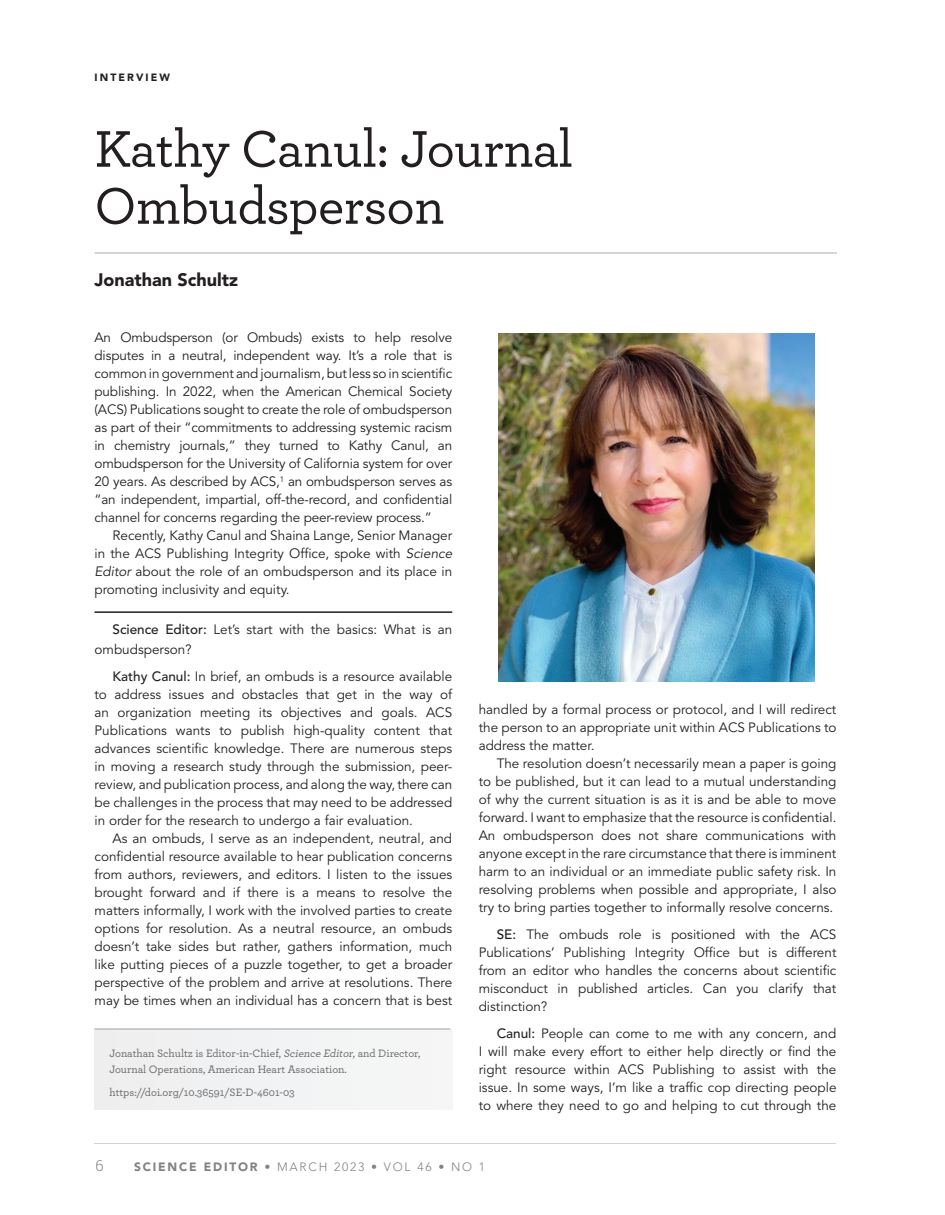
<style>
.page{position:relative;width:945px;height:1215px;background:#fff}
.page>*{position:absolute;margin:0;border:0;box-sizing:border-box;transform-origin:0 0}
.t1{font:500 54px/57px "Archer";letter-spacing:-.015em;color:#231f20}
.t2{font:900 18px "Avenir LT Std";color:#231f20}
.t3{font:300 15px "Roboto Slab";color:#808285}
.t4{font:13.5px/18px "Avenir LT Std";color:#231f20;text-align:justify}
.t5{font:300 12px "Avenir LT Std";letter-spacing:.15em;color:#808285}
.t6{font:500 11.25px/16.5px "Archer";color:#69696c}
.t7{font:900 10.5px "Avenir LT Std";letter-spacing:.2em;color:#231f20}
.s1{font-style:italic}
.s2{font-weight:500}
.s3{font-weight:900}
</style>
<div class="page">
<hr style="left:94px;top:1143px;width:742px;height:1px;background:#d1d2d4">
<hr style="left:94px;top:252px;width:743px;height:2px;background:#c7c8ca">
<hr style="left:94px;top:1028px;width:356px;height:2px;background:#bcbdc0">
<hr style="left:94px;top:611px;width:358px;height:2px;background:#231f20">
<img style="left:498px;top:334px;width:317px;height:347px">
<p class="t7" style="left:94px;top:71px;width:77px">INTERVIEW</p>
<p class="t1" style="left:94px;top:117px;width:480px">Kathy Canul: Journal<br>Ombudsperson</p>
<p class="t2" style="left:94px;top:269px;width:145px">Jonathan Schultz</p>
<p class="t4" style="left:94px;top:329px;width:359px">An Ombudsperson (or Ombuds) exists to help resolve</p>
<p class="t4" style="left:94px;top:347px;width:359px">disputes in a neutral, independent way. It’s a role that is</p>
<p class="t4" style="left:94px;top:365px;width:359px">common in government and journalism, but less so in scientific</p>
<p class="t4" style="left:94px;top:383px;width:359px">publishing. In 2022, when the American Chemical Society</p>
<p class="t4" style="left:94px;top:401px;width:359px">(ACS) Publications sought to create the role of ombudsperson</p>
<p class="t4" style="left:94px;top:419px;width:359px">as part of their “commitments to addressing systemic racism</p>
<p class="t4" style="left:94px;top:437px;width:359px">in chemistry journals,” they turned to Kathy Canul, an</p>
<p class="t4" style="left:94px;top:455px;width:359px">ombudsperson for the University of California system for over</p>
<p class="t4" style="left:94px;top:473px;width:359px">20 years. As described by ACS,<sup>1</sup> an ombudsperson serves as</p>
<p class="t4" style="left:95px;top:491px;width:359px">“an independent, impartial, off-the-record, and confidential</p>
<p class="t4" style="left:95px;top:509px;width:339px">channel for concerns regarding the peer-review process.”</p>
<p class="t4" style="left:113px;top:527px;width:341px">Recently, Kathy Canul and Shaina Lange, Senior Manager</p>
<p class="t4" style="left:95px;top:545px;width:359px">in the ACS Publishing Integrity Office, spoke with <span class="s1">Science</span></p>
<p class="t4" style="left:95px;top:563px;width:359px"><span class="s1">Editor</span> about the role of an ombudsperson and its place in</p>
<p class="t4" style="left:95px;top:581px;width:197px">promoting inclusivity and equity.</p>
<p class="t4" style="left:95px;top:620px;width:359px;line-height:19.8px;text-indent:18px"><span class="s2">Science Editor:</span> Let’s start with the basics: What is an ombudsperson?</p>
<p class="t4" style="left:113px;top:667px;width:341px"><span class="s2">Kathy Canul:</span> In brief, an ombuds is a resource available</p>
<p class="t4" style="left:95px;top:685px;width:359px">to address issues and obstacles that get in the way of</p>
<p class="t4" style="left:95px;top:703px;width:359px">an organization meeting its objectives and goals. ACS</p>
<p class="t4" style="left:95px;top:721px;width:359px">Publications wants to publish high-quality content that</p>
<p class="t4" style="left:95px;top:739px;width:359px">advances scientific knowledge. There are numerous steps</p>
<p class="t4" style="left:95px;top:757px;width:359px">in moving a research study through the submission, peer-</p>
<p class="t4" style="left:95px;top:775px;width:359px">review, and publication process, and along the way, there can</p>
<p class="t4" style="left:95px;top:793px;width:359px">be challenges in the process that may need to be addressed</p>
<p class="t4" style="left:95px;top:811px;width:320px">in order for the research to undergo a fair evaluation.</p>
<p class="t4" style="left:113px;top:829px;width:341px">As an ombuds, I serve as an independent, neutral, and</p>
<p class="t4" style="left:95px;top:847px;width:359px">confidential resource available to hear publication concerns</p>
<p class="t4" style="left:95px;top:865px;width:359px">from authors, reviewers, and editors. I listen to the issues</p>
<p class="t4" style="left:95px;top:883px;width:359px">brought forward and if there is a means to resolve the</p>
<p class="t4" style="left:95px;top:901px;width:359px">matters informally, I work with the involved parties to create</p>
<p class="t4" style="left:95px;top:919px;width:359px">options for resolution. As a neutral resource, an ombuds</p>
<p class="t4" style="left:95px;top:937px;width:359px">doesn’t take sides but rather, gathers information, much</p>
<p class="t4" style="left:95px;top:955px;width:359px">like putting pieces of a puzzle together, to get a broader</p>
<p class="t4" style="left:95px;top:973px;width:359px">perspective of the problem and arrive at resolutions. There</p>
<p class="t4" style="left:95px;top:991px;width:359px">may be times when an individual has a concern that is best</p>
<p class="t6" style="left:109px;top:1044px;width:312px">Jonathan Schultz is Editor-in-Chief, <span class="s1">Science Editor</span>, and Director,<br>Journal Operations, American Heart Association.</p>
<p class="t6" style="left:109px;top:1083px;width:187px">https://doi.org/10.36591/SE-D-4601-03</p>
<p class="t4" style="left:479px;top:700px;width:359px">handled by a formal process or protocol, and I will redirect</p>
<p class="t4" style="left:479px;top:718px;width:359px">the person to an appropriate unit within ACS Publications to</p>
<p class="t4" style="left:479px;top:736px;width:117px">address the matter.</p>
<p class="t4" style="left:497px;top:754px;width:341px">The resolution doesn’t necessarily mean a paper is going</p>
<p class="t4" style="left:479px;top:772px;width:359px">to be published, but it can lead to a mutual understanding</p>
<p class="t4" style="left:479px;top:790px;width:359px">of why the current situation is as it is and be able to move</p>
<p class="t4" style="left:479px;top:808px;width:359px">forward. I want to emphasize that the resource is confidential.</p>
<p class="t4" style="left:479px;top:826px;width:359px">An ombudsperson does not share communications with</p>
<p class="t4" style="left:479px;top:844px;width:359px">anyone except in the rare circumstance that there is imminent</p>
<p class="t4" style="left:479px;top:862px;width:359px">harm to an individual or an immediate public safety risk. In</p>
<p class="t4" style="left:479px;top:880px;width:359px">resolving problems when possible and appropriate, I also</p>
<p class="t4" style="left:479px;top:898px;width:356px">try to bring parties together to informally resolve concerns.</p>
<p class="t4" style="left:479px;top:925px;width:359px;text-indent:18px"><span class="s2">SE:</span> The ombuds role is positioned with the ACS Publications’ Publishing Integrity Office but is different from an editor who handles the concerns about scientific misconduct in published articles. Can you clarify that distinction?</p>
<p class="t4" style="left:479px;top:1024px;width:359px;text-indent:18px"><span class="s2">Canul:</span> People can come to me with any concern, and I will make every effort to either help directly or find the right resource within ACS Publishing to assist with the issue. In some ways, I’m like a traffic cop directing people to where they need to go and helping to cut through the</p>
<p class="t3" style="left:95px;top:1155px;width:10px">6</p>
<p class="t5" style="left:134px;top:1160px;width:353px"><span class="s3">SCIENCE EDITOR</span> • MARCH 2023 • VOL 46 • NO 1</p>
</div>
